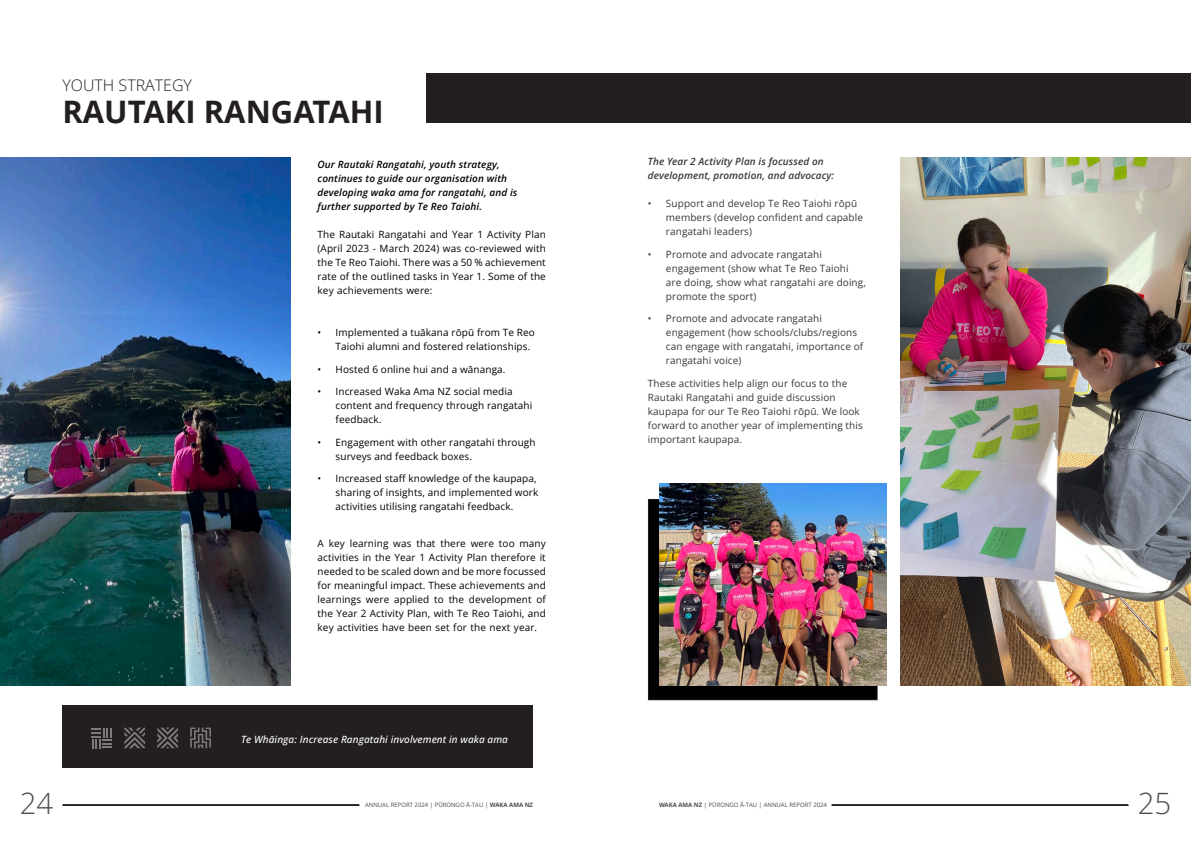
<style>
.page{position:relative;width:1191px;height:842px;background:#fff}
.page>*{position:absolute;margin:0;border:0;box-sizing:border-box;transform-origin:0 0}
.Big_Title{font:700 31px "Open Sans";color:#231f20}
.t1{font:300 29.4px "Open Sans";color:#4b4c4d}
.Big_Title-2{font:300 16px "Open Sans";color:#231f20}
.t2{font:10px/14px "Open Sans";letter-spacing:.01em;color:#000}
.t3{font:10px/14px "Open Sans";letter-spacing:.01em;color:#383839}
.t4{font:italic 600 10px/14px "Open Sans";letter-spacing:.01em;color:#000}
.t5{font:italic 600 10px/14px "Open Sans";letter-spacing:.01em;color:#383839}
.Body_Text{font:italic 500 10px "Open Sans";letter-spacing:.01em;color:#fff}
.t6{font:6px "Open Sans";color:#4b4c4d}
.s1{font-weight:700}
</style>
<div class="page">
<div style="left:62px;top:705px;width:471px;height:63px;background:#231f20"></div>
<svg style="left:91px;top:728px;width:21px;height:20px"></svg>
<svg style="left:124px;top:728px;width:21px;height:20px"></svg>
<svg style="left:157px;top:728px;width:21px;height:20px"></svg>
<svg style="left:190px;top:728px;width:21px;height:20px"></svg>
<img style="left:0;top:157px;width:291px;height:529px">
<div style="left:648px;top:499px;width:229px;height:201px;background:#000"></div>
<div style="left:426px;top:74px;width:765px;height:49px;background:#231f20"></div>
<img style="left:900px;top:157px;width:291px;height:529px">
<img style="left:659px;top:483px;width:227px;height:203px">
<svg style="left:831px;top:804px;width:297px;height:2px"></svg>
<svg style="left:62px;top:804px;width:298px;height:2px"></svg>
<p class="Big_Title-2" style="left:62px;top:74px;width:131px">YOUTH STRATEGY</p>
<p class="Big_Title" style="left:62px;top:90px;width:323px">RAUTAKI RANGATAHI</p>
<p class="t4" style="left:317px;top:157px;width:201px">Our Rautaki Rangatahi, youth strategy, continues to guide our organisation with developing waka ama for rangatahi, and is further supported by Te Reo Taiohi.</p>
<p class="t2" style="left:317px;top:227px;width:230px;text-align:justify">The Rautaki Rangatahi and Year 1 Activity Plan (April 2023 - March 2024) was co-reviewed with the Te Reo Taiohi. There was a 50 % achievement rate of the outlined tasks in Year 1. Some of the key achievements were:</p>
<p class="t2" style="left:335px;top:325px;width:201px;text-indent:-18px">• Implemented a tuākana rōpū from Te Reo<br>Taiohi alumni and fostered relationships.</p>
<p class="t2" style="left:317px;top:362px;width:189px">• Hosted 6 online hui and a wānanga.</p>
<p class="t2" style="left:335px;top:384px;width:198px;text-indent:-18px">• Increased Waka Ama NZ social media content and frequency through rangatahi feedback.</p>
<p class="t2" style="left:335px;top:435px;width:201px;text-indent:-18px">• Engagement with other rangatahi through surveys and feedback boxes.</p>
<p class="t2" style="left:335px;top:471px;width:204px;text-indent:-18px">• Increased staff knowledge of the kaupapa, sharing of insights, and implemented work activities utilising rangatahi feedback.</p>
<p class="t2" style="left:317px;top:536px;width:230px;text-align:justify">A key learning was that there were too many activities in the Year 1 Activity Plan therefore it needed to be scaled down and be more focussed for meaningful impact. These achievements and learnings were applied to the development of the Year 2 Activity Plan, with Te Reo Taiohi, and key activities have been set for the next year.</p>
<p class="Body_Text" style="left:241px;top:733px;width:268px">Te Whāinga: Increase Rangatahi involvement in waka ama</p>
<p class="t5" style="left:648px;top:154px;width:188px">The Year 2 Activity Plan is focussed on development, promotion, and advocacy:</p>
<p class="t3" style="left:666px;top:196px;width:199px;text-indent:-18px">• Support and develop Te Reo Taiohi rōpū members (develop confident and capable rangatahi leaders)</p>
<p class="t3" style="left:666px;top:247px;width:201px;text-indent:-18px">• Promote and advocate rangatahi engagement (show what Te Reo Taiohi are doing, show what rangatahi are doing, promote the sport)</p>
<p class="t3" style="left:666px;top:311px;width:199px;text-indent:-18px">• Promote and advocate rangatahi engagement (how schools/clubs/regions can engage with rangatahi, importance of rangatahi voice)</p>
<p class="t3" style="left:648px;top:376px;width:216px">These activities help align our focus to the Rautaki Rangatahi and guide discussion kaupapa for our Te Reo Taiohi rōpū. We look forward to another year of implementing this important kaupapa.</p>
<h2 class="t1" style="left:20px;top:783px;width:35px">24</h2>
<p class="t6" style="left:365px;top:801px;width:170px">ANNUAL REPORT 2024 | PŪRONGO Ā-TAU | <span class="s1">WAKA AMA NZ</span></p>
<p class="t6" style="left:659px;top:801px;width:170px"><span class="s1">WAKA AMA NZ</span> | PŪRONGO Ā-TAU | ANNUAL REPORT 2024</p>
<h2 class="t1" style="left:1137px;top:783px;width:35px">25</h2>
</div>
